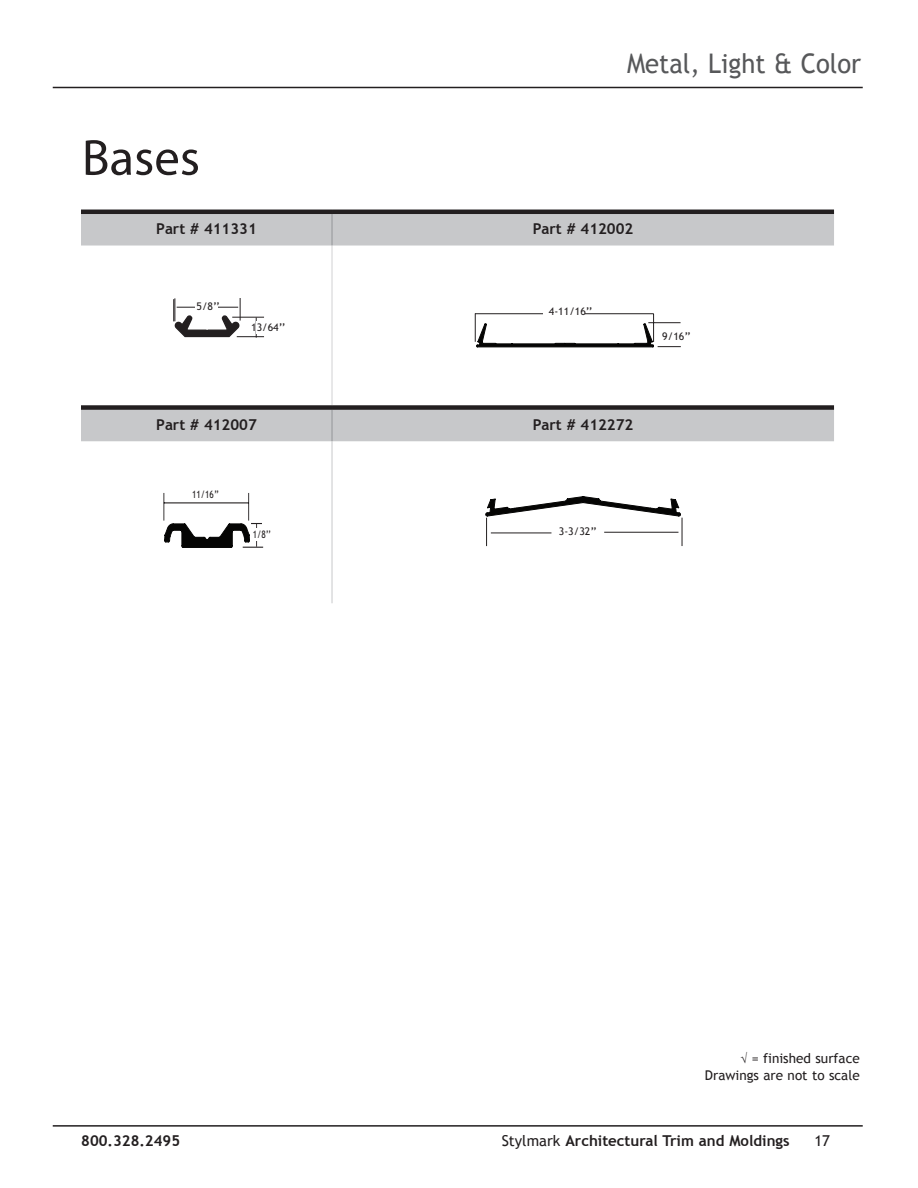
<style>
.page{position:relative;width:918px;height:1188px;background:#fff}
.page>*{position:absolute;margin:0;border:0;box-sizing:border-box;transform-origin:0 0}
.t1{font:51px "Myriad Pro";color:#231f20}
.t2{font:27px "Trebuchet MS";color:#57585a;scale:.95 1}
.t3{font:700 15px "Trebuchet MS";color:#231f20}
.t4{font:15px "Trebuchet MS";color:#231f20}
.t5{font:13.5px/16.2px "Trebuchet MS";color:#231f20;text-align:right}
.t6{font:10.5px "Trebuchet MS";color:#231f20}
.t7{font:10.35px "Trebuchet MS";color:#231f20;scale:.8 1}
.s1{font-weight:400}
</style>
<div class="page">
<hr style="left:53px;top:87px;width:810px;height:1px;background:#231f20">
<hr style="left:53px;top:1125px;width:810px;height:2px;background:#231f20">
<svg style="left:81px;top:214px;width:753px;height:227px"></svg>
<hr style="left:332px;top:214px;width:1px;height:32px;background:#939598">
<hr style="left:332px;top:410px;width:1px;height:31px;background:#939598">
<hr style="left:332px;top:246px;width:1px;height:159px;background:#d1d2d4">
<hr style="left:332px;top:441px;width:1px;height:162px;background:#c7c8ca">
<hr style="left:81px;top:210px;width:251px;height:4px;background:#231f20">
<hr style="left:332px;top:210px;width:502px;height:4px;background:#231f20">
<div style="left:81px;top:405px;width:251px;height:5px;background:#231f20"></div>
<div style="left:332px;top:405px;width:502px;height:5px;background:#231f20"></div>
<svg style="left:126px;top:257px;width:161px;height:139px"></svg>
<div style="left:543px;top:308px;width:41px;height:8px;background:#fff"></div>
<svg style="left:475px;top:313px;width:206px;height:34px"></svg>
<svg style="left:485px;top:496px;width:198px;height:50px"></svg>
<hr style="left:491px;top:533px;width:60px;height:1px;background:#231f20">
<hr style="left:604px;top:532px;width:74px;height:1px;background:#231f20">
<svg style="left:164px;top:493px;width:99px;height:55px"></svg>
<hr style="left:164px;top:503px;width:84px;height:1px;background:#231f20">
<div style="left:253px;top:528px;width:9px;height:13px;background:#fff"></div>
<p class="t1" style="left:82px;top:126px;width:120px">Bases</p>
<h2 class="t2" style="left:627px;top:48px;width:248px">Metal, Light &amp; Color</h2>
<p class="t3" style="left:156px;top:219px;width:102px">Part # 411331</p>
<p class="t3" style="left:533px;top:219px;width:102px">Part # 412002</p>
<p class="t6" style="left:197px;top:300px;width:25px">5/8’’</p>
<p class="t6" style="left:251px;top:321px;width:36px">13/64’’</p>
<p class="t6" style="left:549px;top:305px;width:45px">4-11/16’’</p>
<p class="t6" style="left:662px;top:330px;width:30px">9/16’’</p>
<p class="t3" style="left:156px;top:415px;width:102px">Part # 412007</p>
<p class="t3" style="left:533px;top:415px;width:102px">Part # 412272</p>
<p class="t7" style="left:192px;top:488px;width:35px">11/16’’</p>
<p class="t7" style="left:253px;top:528px;width:24px">1/8’’</p>
<p class="t6" style="left:559px;top:525px;width:40px">3-3/32’’</p>
<p class="t5" style="left:705px;top:1051px;width:156px">√ = finished surface<br>Drawings are not to scale</p>
<p class="t3" style="left:81px;top:1132px;width:100px">800.328.2495</p>
<p class="t3" style="left:502px;top:1132px;width:289px"><span class="s1">Stylmark</span> Architectural Trim and Moldings</p>
<p class="t4" style="left:814px;top:1132px;width:17px">17</p>
</div>
